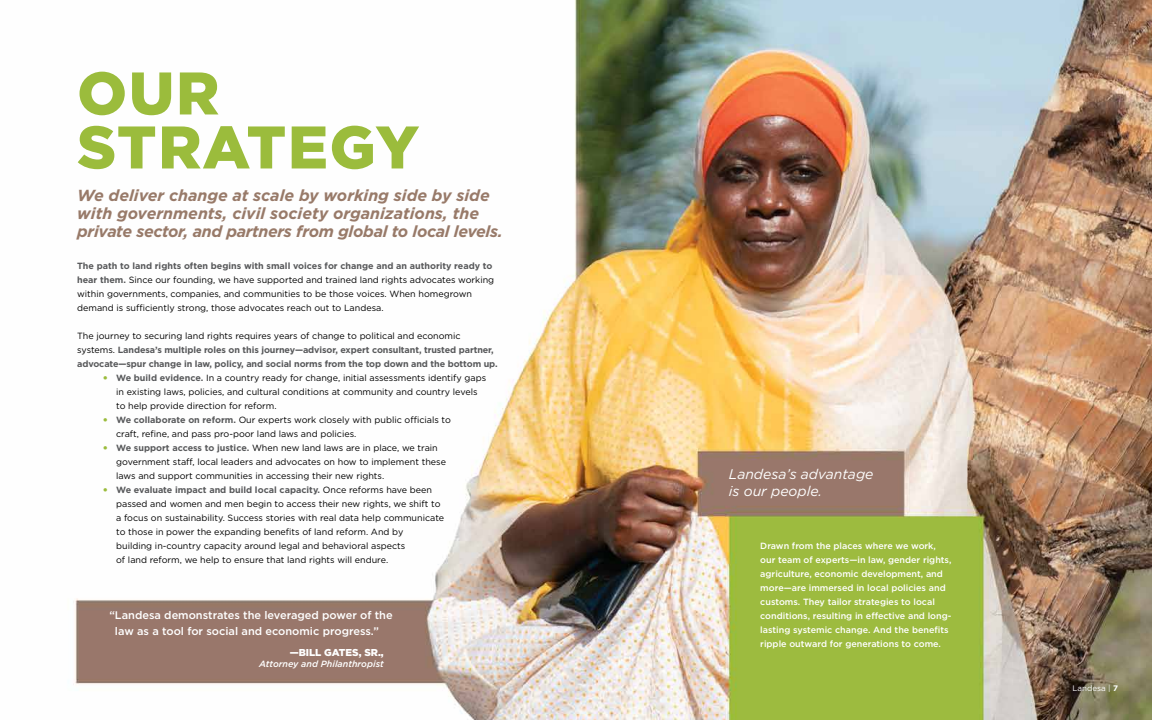
<style>
.page{position:relative;width:1152px;height:720px;background:#fff}
.page>*{position:absolute;margin:0;border:0;box-sizing:border-box;transform-origin:0 0}
.t1{font:900 60px/54px "Gotham";letter-spacing:.025em;color:#9bbc3c}
.t2{font:italic 700 16px/18px "Gotham";color:#987a69}
.t3{font:italic 14px/16.8px "Gotham";color:#fff}
.t4{font:500 11px/16px "Gotham";color:#fff}
.t5{font:900 10px "Gotham";color:#fff}
.t6{font:9px/14px "Gotham";color:#000}
.t7{font:500 9px/14px "Gotham";color:#fff}
.t8{font:700 9px/14px "Gotham";letter-spacing:-.01em;color:#58595b}
.t9{font:italic 500 9px "Gotham";color:#fff}
.t10{font:8px "Gotham";color:#fff}
.s1{font-weight:700;color:#58595b}
.s2{font-weight:400;color:#000}
.s3{font-weight:900;color:#9bbc3c}
.s4{font-weight:700}
</style>
<div class="page">
<img style="left:75px;top:0;width:1077px;height:720px">
<h1 class="t1" style="left:77px;top:69px;width:343px">OUR<br>STRATEGY</h1>
<h2 class="t2" style="left:77px;top:187px;width:427px">We deliver change at scale by working side by side with governments, civil society organizations, the private sector, and partners from global to local levels.</h2>
<p class="t6" style="left:77px;top:259px;width:419px"><span class="s1">The path to land rights often begins with small voices for change and an authority ready to hear them.</span> Since our founding, we have supported and trained land rights advocates working within governments, companies, and communities to be those voices. When homegrown demand is sufficiently strong, those advocates reach out to Landesa.</p>
<p class="t8" style="left:77px;top:329px;width:422px"><span class="s2">The journey to securing land rights requires years of change to political and economic systems.</span> Landesa’s multiple roles on this journey—advisor, expert consultant, trusted partner, advocate—spur change in law, policy, and social norms from the top down and the bottom up.</p>
<p class="t6" style="left:116px;top:371px;width:372px;text-indent:-13px"><span class="s3">•</span> <span class="s1">We build evidence.</span> In a country ready for change, initial assessments identify gaps in existing laws, policies, and cultural conditions at community and country levels to help provide direction for reform.</p>
<p class="t6" style="left:116px;top:413px;width:336px;text-indent:-13px"><span class="s3">•</span> <span class="s1">We collaborate on reform.</span> Our experts work closely with public officials to craft, refine, and pass pro-poor land laws and policies.</p>
<p class="t6" style="left:116px;top:441px;width:331px;text-indent:-13px"><span class="s3">•</span> <span class="s1">We support access to justice.</span> When new land laws are in place, we train government staff, local leaders and advocates on how to implement these laws and support communities in accessing their new rights.</p>
<p class="t6" style="left:116px;top:483px;width:330px;text-indent:-13px"><span class="s3">•</span> <span class="s1">We evaluate impact and build local capacity.</span> Once reforms have been passed and women and men begin to access their new rights, we shift to a focus on sustainability. Success stories with real data help communicate to those in power the expanding benefits of land reform. And by<br>building in-country capacity around legal and behavioral aspects<br>of land reform, we help to ensure that land rights will endure.</p>
<p class="t4" style="left:115px;top:608px;width:279px;text-indent:-6px">“ Landesa demonstrates the leveraged power of the law as a tool for social and economic progress.”</p>
<p class="t5" style="left:290px;top:647px;width:96px">—BILL GATES, SR.,</p>
<p class="t9" style="left:259px;top:659px;width:126px">Attorney and Philanthropist</p>
<h3 class="t3" style="left:729px;top:466px;width:146px">Landesa’s advantage is our people.</h3>
<p class="t7" style="left:760px;top:539px;width:193px">Drawn from the places where we work, our team of experts—in law, gender rights, agriculture, economic development, and more—are immersed in local policies and customs. They tailor strategies to local conditions, resulting in effective and long&shy;lasting systemic change. And the benefits ripple outward for generations to come.</p>
<p class="t10" style="left:1073px;top:685px;width:47px">Landesa | <span class="s4">7</span></p>
</div>
